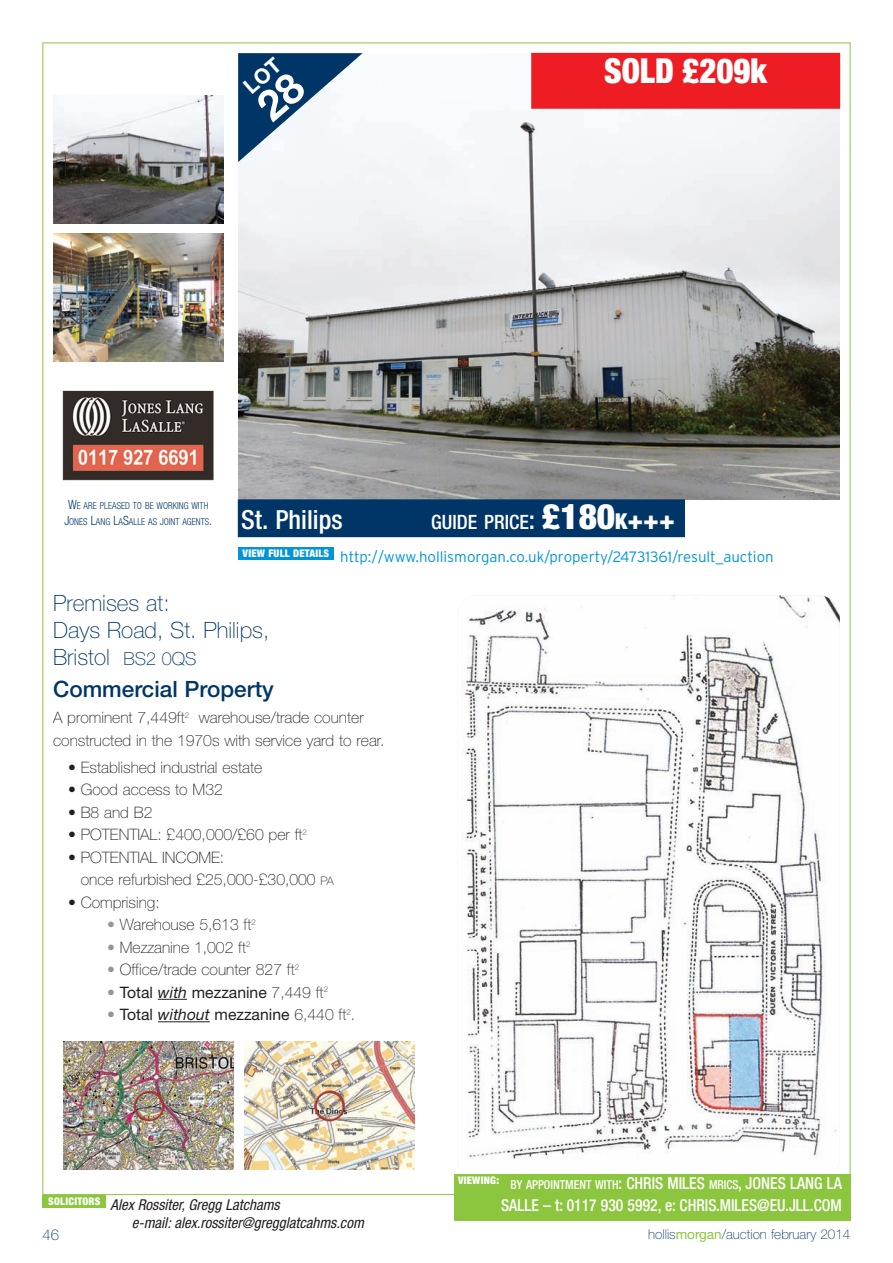
<style>
.page{position:relative;width:893px;height:1263px;background:#fff}
.page>*{position:absolute;margin:0;border:0;box-sizing:border-box;transform-origin:0 0}
.t1{font:900 condensed 34.5px "Helvetica Neue";color:#fff;scale:.95 1}
.t2{font:500 condensed 26.4px "Helvetica Neue";color:#fff}
.t3{font:100 22.5px/27px "Helvetica Neue";color:#003667}
.t4{font:500 22.5px "Helvetica Neue";color:#003667}
.t5{font:500 condensed 19.8px "Helvetica Neue";color:#fff}
.t6{font:500 condensed 16.5px/22.5px "Helvetica Neue";color:#fff;text-align:center;scale:.95 1}
.t7{font:100 15.75px/22.5px "Helvetica Neue";color:#231f20}
.t8{font:15.75px "Helvetica Neue";color:#231f20}
.t9{font:300 15px "Interstate";color:#0095d9}
.t10{font:italic condensed 15px/18px "Helvetica Neue";color:#231f20}
.t11{font:100 15px "Helvetica Neue";color:#003667}
.t12{font:100 13.5px "Helvetica Neue";color:#003667}
.t13{font:900 condensed 10.5px "Helvetica Neue";letter-spacing:.025em;color:#fff}
.t14{font:300 condensed 9.6px/15.8px "Helvetica Neue";color:#003667;text-align:center;scale:.95 1}
.s1{font-size:12.75px}
.s2{font-size:26.4px}
.s3{font-weight:900;font-size:35.1px}
.s4{font-weight:900;font-size:21.9px}
.s5{font-weight:900;font-size:26.4px}
.s6{font-size:18px}
.s7{font-size:11.85px}
.s8{color:#939598}
.s9{font-weight:100;color:#939598}
.s10{font-style:italic}
.s11{font-weight:100}
.s12{font-size:12.3px}
.s13{font-weight:400;color:#8bc63e}
</style>
<div class="page">
<div style="left:454px;top:1195px;width:397px;height:26px;background:#8bc63e"></div>
<div style="left:43px;top:1195px;width:63px;height:13px;background:#8bc63e"></div>
<img style="left:238px;top:108px;width:602px;height:392px">
<div style="left:238px;top:500px;width:446px;height:37px;background:#003667"></div>
<img style="left:457px;top:595px;width:383px;height:585px;border-radius:21px">
<img style="left:53px;top:96px;width:170px;height:127px">
<img style="left:53px;top:234px;width:170px;height:127px">
<img style="left:62px;top:390px;width:152px;height:91px">
<div style="left:454px;top:1174px;width:396px;height:46px;background:#8bc63e"></div>
<svg style="left:158px;top:999px;width:29px;height:1px"></svg>
<hr style="left:158px;top:1021px;width:52px;height:1px;background:#231f20">
<div style="left:238px;top:547px;width:96px;height:13px;background:#0095d9"></div>
<img style="left:64px;top:1042px;width:170px;height:127px">
<img style="left:244px;top:1042px;width:171px;height:127px">
<div style="left:532px;top:53px;width:308px;height:55px;background:#ee1d23"></div>
<svg style="left:238px;top:53px;width:125px;height:109px"></svg>
<h1 class="t1" style="left:604px;top:58px;width:173px">SOLD £209k</h1>
<p class="t14" style="left:64px;top:498px;width:157px"><span class="s1">W</span>E ARE PLEASED TO BE WORKING WITH<br><span class="s1">J</span>ONES <span class="s1">L</span>ANG <span class="s1">L</span>A<span class="s1">S</span>ALLE AS JOINT AGENTS<span class="s1">.</span></p>
<h2 class="t2" style="left:241px;top:510px;width:103px">St. Philips</h2>
<p class="t5" style="left:431px;top:515px;width:245px">GUIDE PRICE<span class="s2">:</span> <span class="s3">£180</span><span class="s4">K</span><span class="s5">+++</span></p>
<p class="t9" style="left:243px;top:551px;width:532px"><sup>VIEW</sup> <sup>FULL</sup> <sup>DETAILS</sup> http://www.hollismorgan.co.uk/property/24731361/result_auction</p>
<h3 class="t3" style="left:53px;top:592px;width:218px">Premises at:<br>Days Road, St. Philips,<br>Bristol <span class="s6">BS2 0QS</span></h3>
<h3 class="t4" style="left:53px;top:681px;width:222px">Commercial Property</h3>
<p class="t7" style="left:53px;top:708px;width:333px">A prominent 7,449ft<sup>2</sup> warehouse/trade counter constructed in the 1970s with service yard to rear.</p>
<p class="t7" style="left:68px;top:757px;width:196px">• Established industrial estate</p>
<p class="t7" style="left:68px;top:780px;width:156px">• Good access to M32</p>
<p class="t7" style="left:68px;top:802px;width:86px">• B8 and B2</p>
<p class="t7" style="left:68px;top:825px;width:240px">• POTENTIAL: £400,000/£60 per ft<sup>2</sup></p>
<p class="t7" style="left:81px;top:847px;width:255px;text-indent:-13px">• POTENTIAL INCOME:<br>once refurbished £25,000-£30,000 <span class="s7">PA</span></p>
<p class="t7" style="left:68px;top:892px;width:93px">• Comprising:</p>
<p class="t7" style="left:107px;top:915px;width:150px"><span class="s8">•</span> Warehouse 5,613 ft<sup>2</sup></p>
<p class="t7" style="left:107px;top:937px;width:145px"><span class="s8">•</span> Mezzanine 1,002 ft<sup>2</sup></p>
<p class="t7" style="left:107px;top:960px;width:193px"><span class="s8">•</span> Office/trade counter 827 ft<sup>2</sup></p>
<p class="t8" style="left:107px;top:986px;width:222px"><span class="s9">•</span> Total <span class="s10">with</span> mezzanine <span class="s11">7,449 ft</span><sup>2</sup></p>
<p class="t8" style="left:107px;top:1009px;width:250px"><span class="s9">•</span> Total <span class="s10">without</span> mezzanine <span class="s11">6,440 ft</span><sup>2</sup><span class="s11">.</span></p>
<p class="t13" style="left:458px;top:1176px;width:43px">VIEWING:</p>
<p class="t6" style="left:501px;top:1173px;width:360px"><span class="s12">BY APPOINTMENT WITH</span>: CHRIS MILES <span class="s12">MRICS</span>, JONES LANG LA<br>SALLE – t: 0117 930 5992, e: CHRIS.MILES@EU.JLL.COM</p>
<p class="t13" style="left:48px;top:1197px;width:54px">SOLICITORS</p>
<p class="t10" style="left:132px;top:1197px;width:236px;text-indent:-21px">Alex Rossiter, Gregg Latchams<br>e-mail: alex.rossiter@gregglatcahms.com</p>
<p class="t11" style="left:43px;top:1229px;width:18px">46</p>
<p class="t12" style="left:648px;top:1229px;width:204px">hollis<span class="s13">morgan</span>/auction february 2014</p>
</div>
